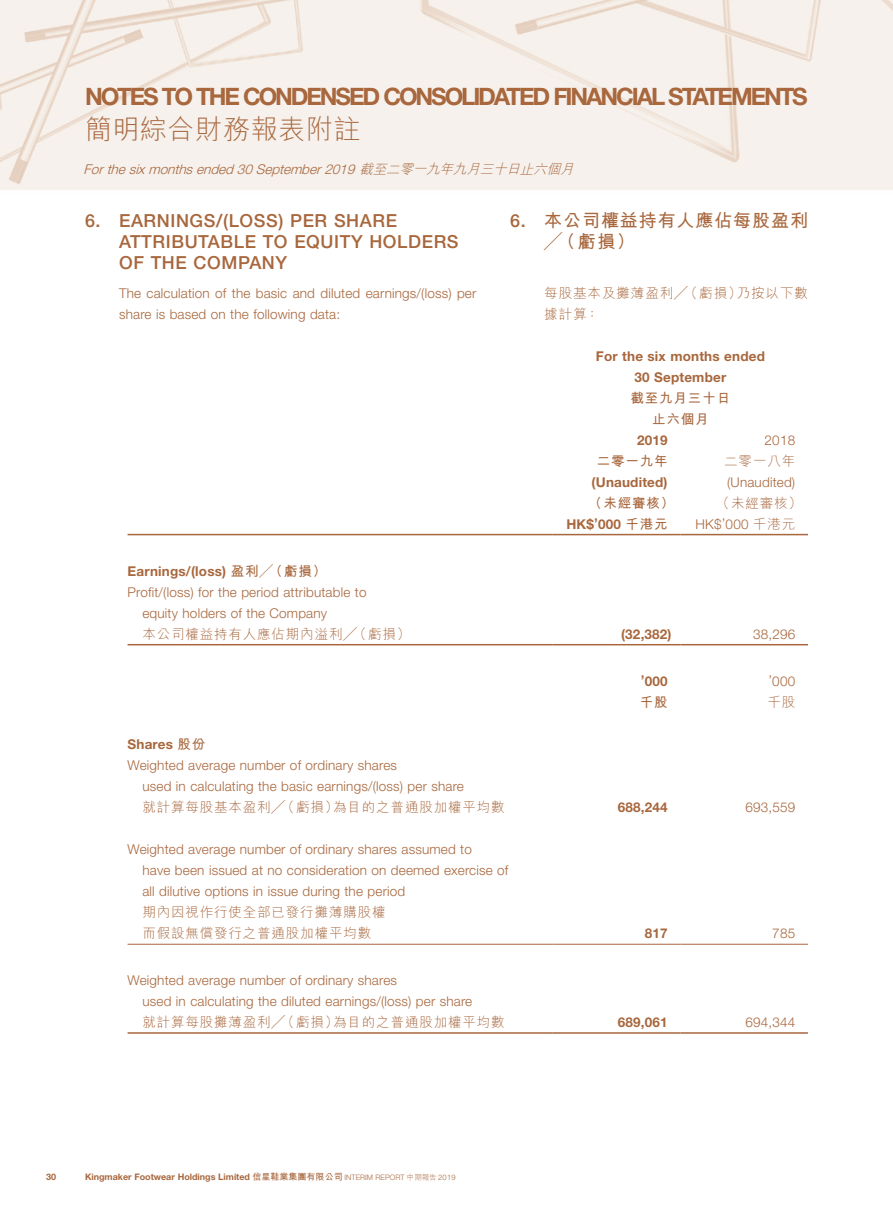
<style>
.page{position:relative;width:893px;height:1212px;background:#fff}
.page>*{position:absolute;margin:0;border:0;box-sizing:border-box;transform-origin:0 0}
.t1{font:300 27px "M Hei HK";letter-spacing:.025em;color:#a8673d}
.t2{font:700 24px "Helvetica Neue LT Std";letter-spacing:-.09em;color:#a8673d}
.Heading_1{font:500 18px/21px "Helvetica Neue LT Std";letter-spacing:.035em;color:#a8673d}
.C_Heading_1{font:700 18px/21px "M Hei HK";letter-spacing:.05em;color:#a8673d}
.Body_Text{font:300 13.5px/21px "Helvetica Neue LT Std";letter-spacing:.015em;color:#a8673d}
.Body_Text-2{font:700 13.5px "Helvetica Neue LT Std";letter-spacing:.015em;color:#a8673d}
.t3{font:italic 300 13.5px "Helvetica Neue LT Std";color:#a8673d}
.Body_Text-3{font:700 13.5px "M Hei HK";letter-spacing:.065em;color:#a8673d}
.C_Body_Text{font:300 13.5px/21px "M Hei HK";letter-spacing:.07em;color:#a8673d}
.Body_Text-4{font:300 13.5px "M Hei HK";letter-spacing:.065em;color:#a8673d}
.t4{font:700 9px "Helvetica Neue LT Std";color:#a8673d}
.s1{font-family:"M Hei HK"}
.s2{font-family:"Helvetica Neue LT Std";font-weight:500}
.s3{font-weight:300;font-size:7.5px}
.s4{font-family:"M Hei HK";font-weight:300;font-size:7.5px}
</style>
<div class="page">
<img style="left:0;top:0;width:893px;height:1034px">
<hr style="left:128px;top:534px;width:425px;height:1px;background:#a8673d">
<hr style="left:553px;top:534px;width:127px;height:1px;background:#a8673d">
<hr style="left:680px;top:534px;width:128px;height:1px;background:#a8673d">
<hr style="left:128px;top:644px;width:425px;height:1px;background:#a8673d">
<hr style="left:553px;top:644px;width:127px;height:1px;background:#a8673d">
<hr style="left:680px;top:644px;width:128px;height:1px;background:#a8673d">
<hr style="left:128px;top:944px;width:425px;height:1px;background:#a8673d">
<hr style="left:553px;top:944px;width:127px;height:1px;background:#a8673d">
<hr style="left:680px;top:944px;width:128px;height:1px;background:#a8673d">
<hr style="left:128px;top:1032px;width:425px;height:2px;background:#a8673d">
<hr style="left:553px;top:1032px;width:127px;height:2px;background:#a8673d">
<hr style="left:680px;top:1032px;width:128px;height:2px;background:#a8673d">
<h2 class="t2" style="left:85px;top:81px;width:724px">NOTES TO THE CONDENSED CONSOLIDATED FINANCIAL STATEMENTS</h2>
<h1 class="t1" style="left:85px;top:115px;width:277px">簡明綜合財務報表附註</h1>
<p class="t3" style="left:84px;top:161px;width:495px">Forthesixmonthsended30September2019 <span class="s1">截至二零一九年九月三十日止六個月</span></p>
<p class="C_Heading_1" style="left:544px;top:208px;width:265px;text-indent:-34px"><span class="s2">6.</span> 本公司權益持有人應佔每股盈利╱（虧損）</p>
<p class="C_Body_Text" style="left:544px;top:282px;width:265px">每股基本及攤薄盈利╱（虧損）乃按以下數據計算：</p>
<p class="Heading_1" style="left:119px;top:209px;width:341px;text-indent:-34px">6. EARNINGS/(LOSS) PER SHARE<br>ATTRIBUTABLE TO EQUITY HOLDERS<br>OF THE COMPANY</p>
<p class="Body_Text" style="left:119px;top:282px;width:359px">The calculation of the basic and diluted earnings/(loss) per share is based on the following data:</p>
<p class="Body_Text-2" style="left:128px;top:562px;width:200px">Earnings/(loss) <span class="s1">盈利╱（虧損）</span></p>
<p class="Body_Text" style="left:142px;top:581px;width:269px;text-indent:-15px">Profit/(loss) for the period attributable to<br>equity holders of the Company<br><span class="s1">本公司權益持有人應佔期內溢利╱（虧損）</span></p>
<p class="Body_Text-2" style="left:128px;top:735px;width:79px">Shares <span class="s1">股份</span></p>
<p class="Body_Text" style="left:142px;top:754px;width:364px;text-indent:-15px">Weighted average number of ordinary shares<br>used in calculating the basic earnings/(loss) per share<br><span class="s1">就計算每股基本盈利╱（虧損）為目的之普通股加權平均數</span></p>
<p class="Body_Text" style="left:142px;top:838px;width:368px;text-indent:-15px">Weighted average number of ordinary shares assumed to<br>have been issued at no consideration on deemed exercise of all dilutive options in issue during the period<br><span class="s1">期內因視作行使全部已發行攤薄購股權<br>而假設無償發行之普通股加權平均數</span></p>
<p class="Body_Text" style="left:142px;top:969px;width:364px;text-indent:-15px">Weighted average number of ordinary shares<br>used in calculating the diluted earnings/(loss) per share<br><span class="s1">就計算每股攤薄盈利╱（虧損）為目的之普通股加權平均數</span></p>
<p class="t4" style="left:46px;top:1171px;width:11px">30</p>
<p class="t4" style="left:85px;top:1171px;width:372px">Kingmaker Footwear Holdings Limited <span class="s1">信星鞋業集團有限公司</span> <span class="s3">INTERIM REPORT</span> <span class="s4">中期報告</span> <span class="s3">2019</span></p>
<p class="Body_Text-2" style="left:596px;top:348px;width:171px">For the six months ended</p>
<p class="Body_Text-2" style="left:634px;top:369px;width:93px">30 September</p>
<p class="Body_Text-3" style="left:631px;top:388px;width:101px">截至九月三十日</p>
<p class="Body_Text-3" style="left:652px;top:409px;width:58px">止六個月</p>
<p class="Body_Text-2" style="left:637px;top:432px;width:32px">2019</p>
<p class="Body_Text" style="left:765px;top:429px;width:32px">2018</p>
<p class="Body_Text-3" style="left:597px;top:451px;width:72px">二零一九年</p>
<p class="Body_Text-4" style="left:724px;top:454px;width:72px">二零一八年</p>
<p class="Body_Text-2" style="left:592px;top:474px;width:77px">(Unaudited)</p>
<p class="Body_Text" style="left:727px;top:471px;width:70px">(Unaudited)</p>
<p class="Body_Text-3" style="left:588px;top:493px;width:87px">（未經審核）</p>
<p class="Body_Text-4" style="left:716px;top:496px;width:87px">（未經審核）</p>
<p class="Body_Text-2" style="left:566px;top:516px;width:103px">HK$’000 <span class="s1">千港元</span></p>
<p class="Body_Text" style="left:695px;top:513px;width:101px">HK$’000 <span class="s1">千港元</span></p>
<p class="Body_Text-2" style="left:621px;top:625px;width:52px">(32,382)</p>
<p class="Body_Text" style="left:753px;top:623px;width:44px">38,296</p>
<p class="Body_Text-2" style="left:641px;top:672px;width:28px">’000</p>
<p class="Body_Text" style="left:768px;top:670px;width:28px">’000</p>
<p class="Body_Text-3" style="left:640px;top:692px;width:29px">千股</p>
<p class="Body_Text-4" style="left:767px;top:695px;width:29px">千股</p>
<p class="Body_Text-2" style="left:618px;top:798px;width:51px">688,244</p>
<p class="Body_Text" style="left:745px;top:796px;width:51px">693,559</p>
<p class="Body_Text-2" style="left:645px;top:924px;width:24px">817</p>
<p class="Body_Text" style="left:772px;top:922px;width:24px">785</p>
<p class="Body_Text-2" style="left:618px;top:1014px;width:51px">689,061</p>
<p class="Body_Text" style="left:745px;top:1011px;width:51px">694,344</p>
</div>
